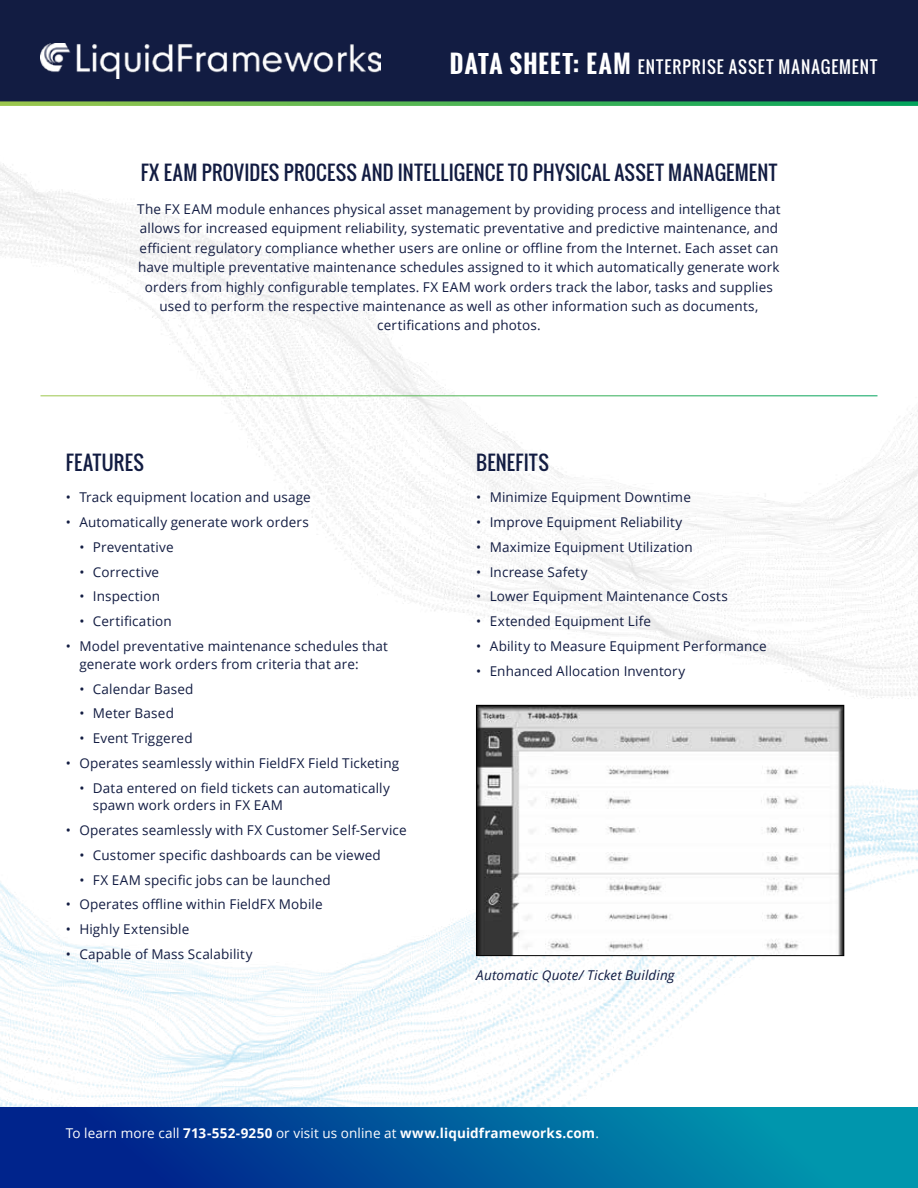
<style>
.page{position:relative;width:918px;height:1188px;background:#fff}
.page>*{position:absolute;margin:0;border:0;box-sizing:border-box;transform-origin:0 0}
.t1{font:19.5px "Oswald";letter-spacing:.02em;color:#121c42}
.t2{font:16.5px "Oswald";letter-spacing:.065em;color:#fff}
.t3{font:13.5px/19.5px "Open Sans";letter-spacing:.01em;color:#121c42}
.t4{font:700 13.5px "Open Sans";letter-spacing:.01em;color:#fff}
.t5{font:italic 13.5px "Open Sans";letter-spacing:.01em;color:#121c42}
.s1{font-weight:700;font-size:24px}
.s2{font-weight:400}
</style>
<div class="page">
<img style="left:0;top:163px;width:918px;height:548px">
<img style="left:0;top:721px;width:918px;height:386px">
<div style="left:0;top:0;width:918px;height:104px;background:#121c42"></div>
<img style="left:41px;top:44px;width:340px;height:35px">
<svg style="left:0;top:101px;width:918px;height:5px;background:#4ba854"></svg>
<div style="left:0;top:1107px;width:918px;height:81px;background:linear-gradient(to right,#001788,#00a2b1)"></div>
<img style="left:478px;top:707px;width:364px;height:247px">
<div style="left:476px;top:705px;width:368px;height:251px;border:1px solid #000"></div>
<hr style="left:40px;top:395px;width:838px;height:1px;background:#fff">
<p class="t2" style="left:450px;top:54px;width:429px"><span class="s1">DATA SHEET: EAM</span> ENTERPRISE ASSET MANAGEMENT</p>
<h1 class="t1" style="left:141px;top:157px;width:638px">FX EAM PROVIDES PROCESS AND INTELLIGENCE TO PHYSICAL ASSET MANAGEMENT</h1>
<p class="t3" style="left:137px;top:199px;width:645px;text-align:center">The FX EAM module enhances physical asset management by providing process and intelligence that allows for increased equipment reliability, systematic preventative and predictive maintenance, and efficient regulatory compliance whether users are online or offline from the Internet. Each asset can have multiple preventative maintenance schedules assigned to it which automatically generate work orders from highly configurable templates. FX EAM work orders track the labor, tasks and supplies used to perform the respective maintenance as well as other information such as documents, certifications and photos.</p>
<h1 class="t1" style="left:66px;top:448px;width:79px">FEATURES</h1>
<p class="t3" style="left:66px;top:487px;width:246px">• Track equipment location and usage</p>
<p class="t3" style="left:66px;top:512px;width:245px">• Automatically generate work orders</p>
<p class="t3" style="left:79px;top:537px;width:96px">• Preventative</p>
<p class="t3" style="left:79px;top:562px;width:81px">• Corrective</p>
<p class="t3" style="left:79px;top:586px;width:82px">• Inspection</p>
<p class="t3" style="left:79px;top:611px;width:94px">• Certification</p>
<p class="t3" style="left:79px;top:637px;width:310px;line-height:18px;text-indent:-14px">• Model preventative maintenance schedules that generate work orders from criteria that are:</p>
<p class="t3" style="left:79px;top:679px;width:116px">• Calendar Based</p>
<p class="t3" style="left:79px;top:703px;width:96px">• Meter Based</p>
<p class="t3" style="left:79px;top:728px;width:115px">• Event Triggered</p>
<p class="t3" style="left:66px;top:753px;width:335px">• Operates seamlessly within FieldFX Field Ticketing</p>
<p class="t3" style="left:93px;top:778px;width:298px;line-height:18px;text-indent:-14px">• Data entered on field tickets can automatically spawn work orders in FX EAM</p>
<p class="t3" style="left:66px;top:820px;width:342px">• Operates seamlessly with FX Customer Self-Service</p>
<p class="t3" style="left:79px;top:845px;width:303px">• Customer specific dashboards can be viewed</p>
<p class="t3" style="left:79px;top:870px;width:253px">• FX EAM specific jobs can be launched</p>
<p class="t3" style="left:66px;top:894px;width:258px">• Operates offline within FieldFX Mobile</p>
<p class="t3" style="left:66px;top:919px;width:125px">• Highly Extensible</p>
<p class="t3" style="left:66px;top:944px;width:188px">• Capable of Mass Scalability</p>
<h1 class="t1" style="left:476px;top:448px;width:74px">BENEFITS</h1>
<p class="t3" style="left:476px;top:487px;width:216px">• Minimize Equipment Downtime</p>
<p class="t3" style="left:476px;top:512px;width:208px">• Improve Equipment Reliability</p>
<p class="t3" style="left:476px;top:537px;width:218px">• Maximize Equipment Utilization</p>
<p class="t3" style="left:476px;top:562px;width:113px">• Increase Safety</p>
<p class="t3" style="left:476px;top:586px;width:253px">• Lower Equipment Maintenance Costs</p>
<p class="t3" style="left:476px;top:611px;width:176px">• Extended Equipment Life</p>
<p class="t3" style="left:476px;top:636px;width:292px">• Ability to Measure Equipment Performance</p>
<p class="t3" style="left:476px;top:661px;width:211px">• Enhanced Allocation Inventory</p>
<p class="t5" style="left:476px;top:966px;width:200px">Automatic Quote/ Ticket Building</p>
<p class="t4" style="left:66px;top:1123px;width:535px"><span class="s2">To learn more call</span> 713-552-9250 <span class="s2">or visit us online at</span> www.liquidframeworks.com<span class="s2">.</span></p>
</div>
